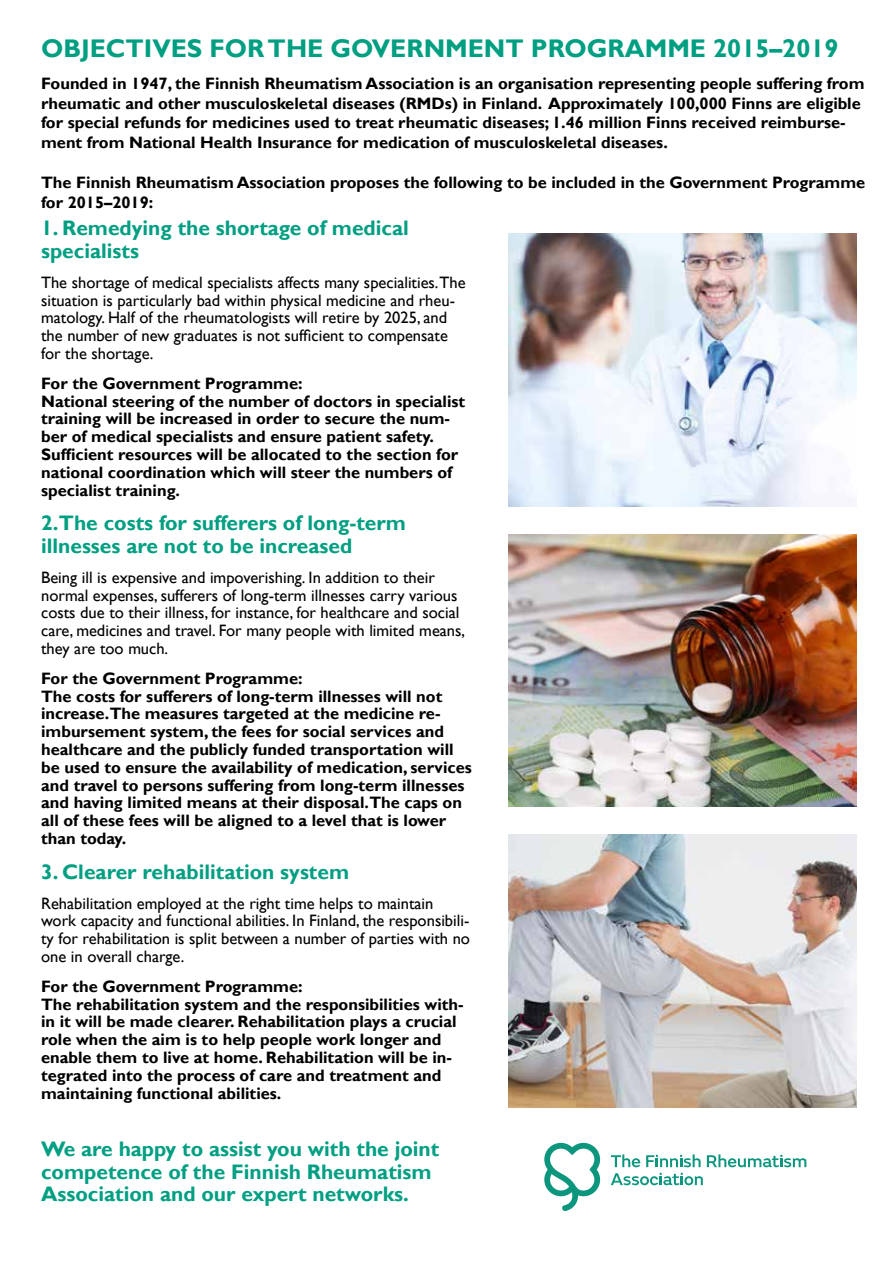
<style>
.page{position:relative;width:893px;height:1263px;background:#fff}
.page>*{position:absolute;margin:0;border:0;box-sizing:border-box;transform-origin:0 0}
.t1{font:700 25.5px "Gill Sans";color:#009f82}
.t2{font:700 21px/22.6px "Gill Sans";color:#009f82}
.t3{font:700 16.5px/17.9px "Gill Sans";color:#000}
.t4{font:16.5px/17.9px "Gill Sans";color:#000}
</style>
<div class="page">
<img style="left:509px;top:234px;width:347px;height:272px">
<img style="left:509px;top:534px;width:347px;height:273px">
<img style="left:509px;top:835px;width:347px;height:272px">
<svg style="left:544px;top:1143px;width:56px;height:68px"></svg>
<svg style="left:611px;top:1173px;width:92px;height:12px"></svg>
<svg style="left:611px;top:1154px;width:29px;height:13px"></svg>
<svg style="left:646px;top:1154px;width:55px;height:13px"></svg>
<svg style="left:707px;top:1154px;width:99px;height:13px"></svg>
<h1 class="t1" style="left:41px;top:33px;width:799px">OBJECTIVES FOR THE GOVERNMENT PROGRAMME 2015–2019</h1>
<p class="t3" style="left:41px;top:74px;width:825px;line-height:19.8px">Founded in 1947, the Finnish Rheumatism Association is an organisation representing people suffering from rheumatic and other musculoskeletal diseases (RMDs) in Finland. Approximately 100,000 Finns are eligible for special refunds for medicines used to treat rheumatic diseases; 1.46 million Finns received reimburse&shy;ment from National Health Insurance for medication of musculoskeletal diseases.</p>
<p class="t3" style="left:41px;top:173px;width:826px;line-height:19.8px">The Finnish Rheumatism Association proposes the following to be included in the Government Programme for 2015–2019:</p>
<p class="t2" style="left:41px;top:217px;width:369px">1. Remedying the shortage of medical specialists</p>
<p class="t4" style="left:41px;top:274px;width:426px">The shortage of medical specialists affects many specialities.The situation is particularly bad within physical medicine and rheu&shy;matology. Half of the rheumatologists will retire by 2025, and the number of new graduates is not sufficient to compensate for the shortage.</p>
<p class="t3" style="left:41px;top:375px;width:426px">For the Government Programme:<br>National steering of the number of doctors in specialist training will be increased in order to secure the num&shy;ber of medical specialists and ensure patient safety.<br>Sufficient resources will be allocated to the section for national coordination which will steer the numbers of specialist training.</p>
<p class="t2" style="left:41px;top:512px;width:366px">2.The costs for sufferers of long-term illnesses are not to be increased</p>
<p class="t4" style="left:41px;top:569px;width:426px">Being ill is expensive and impoverishing. In addition to their normal expenses, sufferers of long-term illnesses carry various costs due to their illness, for instance, for healthcare and social care, medicines and travel. For many people with limited means, they are too much.</p>
<p class="t3" style="left:41px;top:670px;width:432px">For the Government Programme:<br>The costs for sufferers of long-term illnesses will not increase.The measures targeted at the medicine re&shy;imbursement system, the fees for social services and healthcare and the publicly funded transportation will be used to ensure the availability of medication, services and travel to persons suffering from long-term illnesses and having limited means at their disposal.The caps on all of these fees will be aligned to a level that is lower than today.</p>
<p class="t2" style="left:41px;top:861px;width:310px">3. Clearer rehabilitation system</p>
<p class="t4" style="left:41px;top:894px;width:430px">Rehabilitation employed at the right time helps to maintain work capacity and functional abilities. In Finland, the responsibili&shy;ty for rehabilitation is split between a number of parties with no one in overall charge.</p>
<p class="t3" style="left:41px;top:978px;width:424px">For the Government Programme:<br>The rehabilitation system and the responsibilities with&shy;in it will be made clearer. Rehabilitation plays a crucial role when the aim is to help people work longer and enable them to live at home. Rehabilitation will be in&shy;tegrated into the process of care and treatment and maintaining functional abilities.</p>
<p class="t2" style="left:41px;top:1138px;width:400px">We are happy to assist you with the joint competence of the Finnish Rheumatism<br>Association and our expert networks.</p>
</div>
